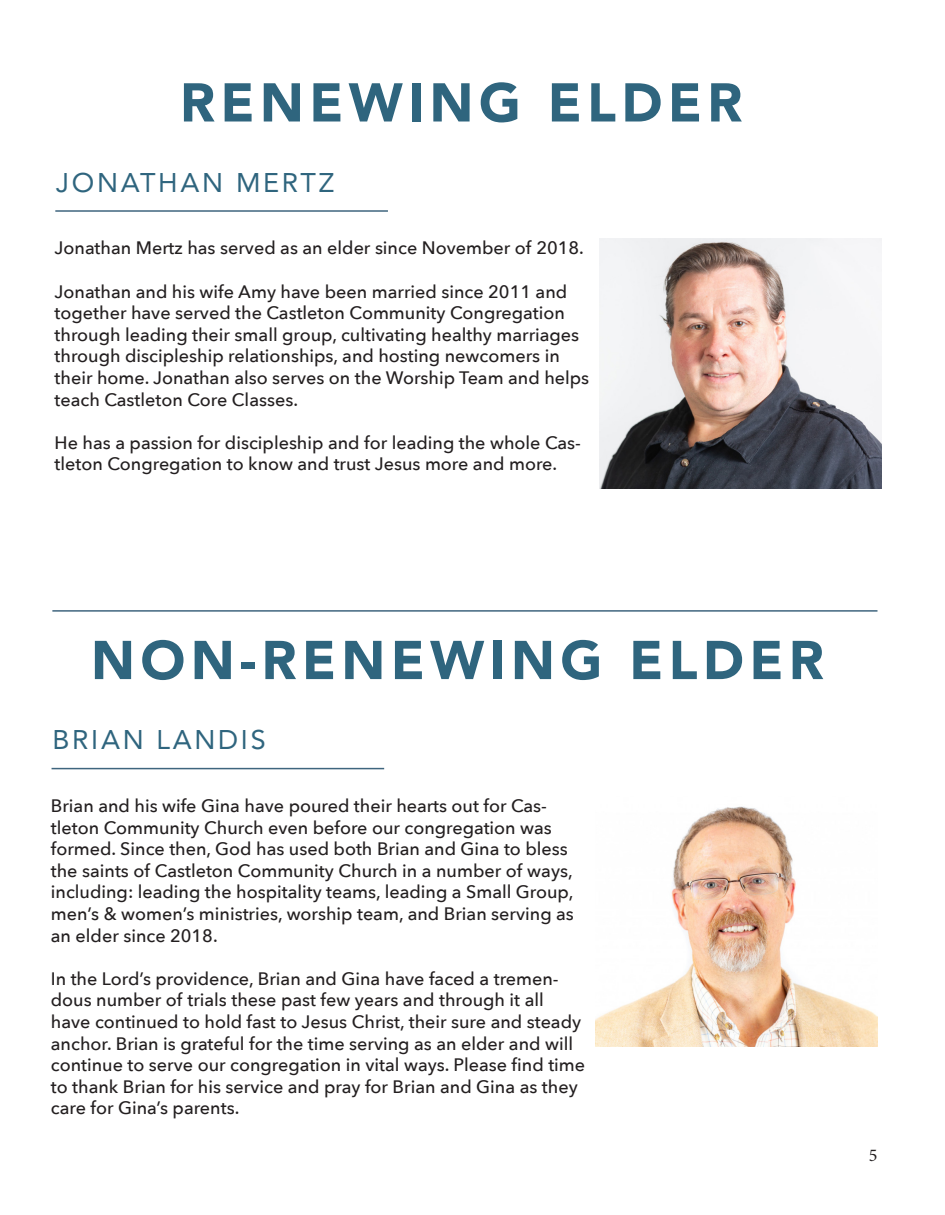
<style>
.page{position:relative;width:945px;height:1215px;background:#fff}
.page>*{position:absolute;margin:0;border:0;box-sizing:border-box;transform-origin:0 0}
.t1{font:900 54px "Avenir";letter-spacing:.1em;color:#2f657e}
.t2{font:27px "Avenir";letter-spacing:.1em;color:#2f657e}
.t3{font:500 18px/21.6px "Avenir Next";color:#231f20}
.t4{font:18px "Minion Pro";color:#231f20}
</style>
<div class="page">
<hr style="left:55px;top:210px;width:333px;height:2px;background:#3f657e">
<hr style="left:52px;top:768px;width:332px;height:1px;background:#3f657e">
<img style="left:599px;top:238px;width:282px;height:251px">
<img style="left:595px;top:806px;width:283px;height:241px">
<hr style="left:52px;top:610px;width:826px;height:2px;background:#3f657e">
<h1 class="t1" style="left:180px;top:56px;width:564px">RENEWING ELDER</h1>
<h1 class="t2" style="left:56px;top:161px;width:280px">JONATHAN MERTZ</h1>
<p class="t3" style="left:55px;top:237px;width:531px">Jonathan Mertz has served as an elder since November of 2018.</p>
<p class="t3" style="left:55px;top:280px;width:536px">Jonathan and his wife Amy have been married since 2011 and together have served the Castleton Community Congregation through leading their small group, cultivating healthy marriages through discipleship relationships, and hosting newcomers in their home. Jonathan also serves on the Worship Team and helps teach Castleton Core Classes.</p>
<p class="t3" style="left:55px;top:431px;width:528px">He has a passion for discipleship and for leading the whole Cas&shy;tleton Congregation to know and trust Jesus more and more.</p>
<h1 class="t1" style="left:91px;top:614px;width:734px">NON-RENEWING ELDER</h1>
<h1 class="t2" style="left:52px;top:718px;width:215px">BRIAN LANDIS</h1>
<p class="t3" style="left:51px;top:794px;width:525px">Brian and his wife Gina have poured their hearts out for Cas&shy;tleton Community Church even before our congregation was formed. Since then, God has used both Brian and Gina to bless the saints of Castleton Community Church in a number of ways, including: leading the hospitality teams, leading a Small Group, men’s &amp; women’s ministries, worship team, and Brian serving as an elder since 2018.</p>
<p class="t3" style="left:51px;top:967px;width:536px">In the Lord’s providence, Brian and Gina have faced a tremen&shy;dous number of trials these past few years and through it all have continued to hold fast to Jesus Christ, their sure and steady anchor. Brian is grateful for the time serving as an elder and will continue to serve our congregation in vital ways. Please find time to thank Brian for his service and pray for Brian and Gina as they care for Gina’s parents.</p>
<p class="t4" style="left:869px;top:1143px;width:10px">5</p>
</div>
